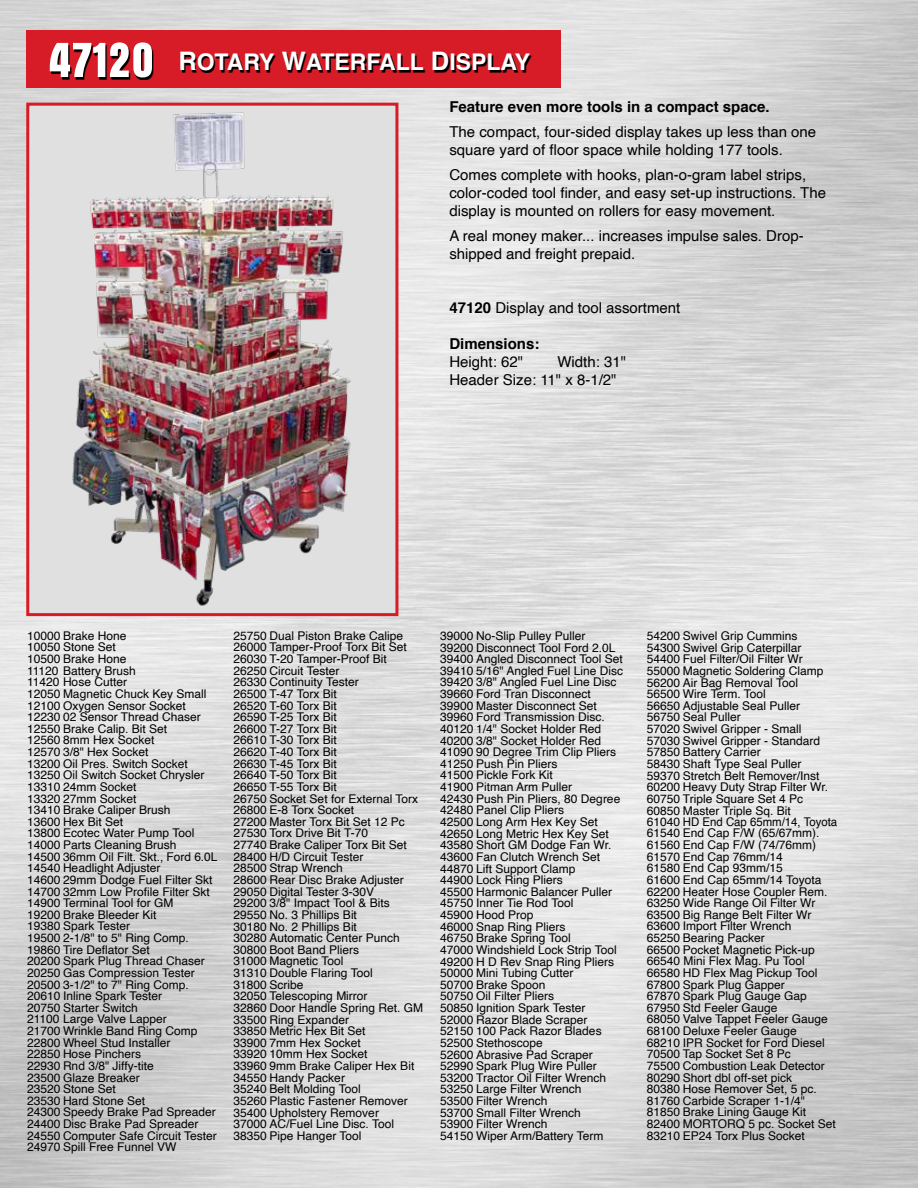
<style>
.page{position:relative;width:918px;height:1188px;background:#fff}
.page>*{position:absolute;margin:0;border:0;box-sizing:border-box;transform-origin:0 0}
.t1{font:22.95px "Helvetica Bold SC900";color:#fff}
.t2{font:15px/18px "Helvetica";color:#000}
.t3{font:700 15px "Helvetica";color:#000}
.t4{font:12px/11.7px "Helvetica";color:#000}
.s1{font-family:"LISLENEW";font-size:51px}
.s2{font-size:25.5px}
.s3{font-weight:700}
</style>
<div class="page">
<div style="left:28px;top:104px;width:369px;height:511px;background:#e0e0e0"></div>
<img style="left:72px;top:112px;width:279px;height:494px">
<div style="left:26px;top:103px;width:372px;height:513px;border:3px solid #d71c27"></div>
<div style="left:26px;top:30px;width:535px;height:58px;background:#d71c27"></div>
<svg style="left:51px;top:45px;width:102px;height:35px"></svg>
<svg style="left:182px;top:54px;width:349px;height:19px"></svg>
<h1 class="t1" style="left:49px;top:43px;width:483px"><span class="s1">47120</span> <span class="s2">R</span>OTARY <span class="s2">W</span>ATERFALL <span class="s2">D</span>ISPLAY</h1>
<p class="t3" style="left:449px;top:95px;width:322px">Feature even more tools in a compact space.</p>
<p class="t2" style="left:449px;top:123px;width:368px">The compact, four-sided display takes up less than one square yard of floor space while holding 177 tools.</p>
<p class="t2" style="left:449px;top:166px;width:378px">Comes complete with hooks, plan-o-gram label strips, color-coded tool finder, and easy set-up instructions. The display is mounted on rollers for easy movement.</p>
<p class="t2" style="left:449px;top:227px;width:356px">A real money maker... increases impulse sales. Drop&shy;shipped and freight prepaid.</p>
<p class="t2" style="left:449px;top:299px;width:232px"><span class="s3">47120</span> Display and tool assortment</p>
<p class="t3" style="left:449px;top:331px;width:92px">Dimensions:</p>
<p class="t2" style="left:449px;top:353px;width:75px">Height: 62"</p>
<p class="t2" style="left:449px;top:353px;width:178px;text-indent:108px">Width: 31"<br>Header Size: 11" x 8-1/2"</p>
<p class="t4" style="left:27px;top:630px;width:192px">10000 Brake Hone<br>10050 Stone Set<br>10500 Brake Hone<br>11120 Battery Brush<br>11420 Hose Cutter<br>12050 Magnetic Chuck Key Small<br>12100 Oxygen Sensor Socket<br>12230 02 Sensor Thread Chaser<br>12550 Brake Calip. Bit Set<br>12560 8mm Hex Socket<br>12570 3/8" Hex Socket<br>13200 Oil Pres. Switch Socket<br>13250 Oil Switch Socket Chrysler<br>13310 24mm Socket<br>13320 27mm Socket<br>13410 Brake Caliper Brush<br>13600 Hex Bit Set<br>13800 Ecotec Water Pump Tool<br>14000 Parts Cleaning Brush<br>14500 36mm Oil Filt. Skt., Ford 6.0L<br>14540 Headlight Adjuster<br>14600 29mm Dodge Fuel Filter Skt<br>14700 32mm Low Profile Filter Skt<br>14900 Terminal Tool for GM<br>19200 Brake Bleeder Kit<br>19380 Spark Tester<br>19500 2-1/8" to 5" Ring Comp.<br>19860 Tire Deflator Set<br>20200 Spark Plug Thread Chaser<br>20250 Gas Compression Tester<br>20500 3-1/2" to 7" Ring Comp.<br>20610 Inline Spark Tester<br>20750 Starter Switch<br>21100 Large Valve Lapper<br>21700 Wrinkle Band Ring Comp<br>22800 Wheel Stud Installer<br>22850 Hose Pinchers<br>22930 Rnd 3/8" Jiffy-tite<br>23500 Glaze Breaker<br>23520 Stone Set<br>23530 Hard Stone Set<br>24300 Speedy Brake Pad Spreader<br>24400 Disc Brake Pad Spreader<br>24550 Computer Safe Circuit Tester<br>24970 Spill Free Funnel VW</p>
<p class="t4" style="left:234px;top:630px;width:191px">25750 Dual Piston Brake Calipe<br>26000 Tamper-Proof Torx Bit Set<br>26030 T-20 Tamper-Proof Bit<br>26250 Circuit Tester<br>26330 Continuity Tester<br>26500 T-47 Torx Bit<br>26520 T-60 Torx Bit<br>26590 T-25 Torx Bit<br>26600 T-27 Torx Bit<br>26610 T-30 Torx Bit<br>26620 T-40 Torx Bit<br>26630 T-45 Torx Bit<br>26640 T-50 Torx Bit<br>26650 T-55 Torx Bit<br>26750 Socket Set for External Torx<br>26800 E-8 Torx Socket<br>27200 Master Torx Bit Set 12 Pc<br>27530 Torx Drive Bit T-70<br>27740 Brake Caliper Torx Bit Set<br>28400 H/D Circuit Tester<br>28500 Strap Wrench<br>28600 Rear Disc Brake Adjuster<br>29050 Digital Tester 3-30V<br>29200 3/8" Impact Tool &amp; Bits<br>29550 No. 3 Phillips Bit<br>30180 No. 2 Phillips Bit<br>30280 Automatic Center Punch<br>30800 Boot Band Pliers<br>31000 Magnetic Tool<br>31310 Double Flaring Tool<br>31800 Scribe<br>32050 Telescoping Mirror<br>32860 Door Handle Spring Ret. GM<br>33500 Ring Expander<br>33850 Metric Hex Bit Set<br>33900 7mm Hex Socket<br>33920 10mm Hex Socket<br>33960 9mm Brake Caliper Hex Bit<br>34550 Handy Packer<br>35240 Belt Molding Tool<br>35260 Plastic Fastener Remover<br>35400 Upholstery Remover<br>37000 AC/Fuel Line Disc. Tool<br>38350 Pipe Hanger Tool</p>
<p class="t4" style="left:440px;top:630px;width:185px">39000 No-Slip Pulley Puller<br>39200 Disconnect Tool Ford 2.0L<br>39400 Angled Disconnect Tool Set<br>39410 5/16" Angled Fuel Line Disc<br>39420 3/8" Angled Fuel Line Disc<br>39660 Ford Tran Disconnect<br>39900 Master Disconnect Set<br>39960 Ford Transmission Disc.<br>40120 1/4" Socket Holder Red<br>40200 3/8" Socket Holder Red<br>41090 90 Degree Trim Clip Pliers<br>41250 Push Pin Pliers<br>41500 Pickle Fork Kit<br>41900 Pitman Arm Puller<br>42430 Push Pin Pliers, 80 Degree<br>42480 Panel Clip Pliers<br>42500 Long Arm Hex Key Set<br>42650 Long Metric Hex Key Set<br>43580 Short GM Dodge Fan Wr.<br>43600 Fan Clutch Wrench Set<br>44870 Lift Support Clamp<br>44900 Lock Ring Pliers<br>45500 Harmonic Balancer Puller<br>45750 Inner Tie Rod Tool<br>45900 Hood Prop<br>46000 Snap Ring Pliers<br>46750 Brake Spring Tool<br>47000 Windshield Lock Strip Tool<br>49200 H D Rev Snap Ring Pliers<br>50000 Mini Tubing Cutter<br>50700 Brake Spoon<br>50750 Oil Filter Pliers<br>50850 Ignition Spark Tester<br>52000 Razor Blade Scraper<br>52150 100 Pack Razor Blades<br>52500 Stethoscope<br>52600 Abrasive Pad Scraper<br>52990 Spark Plug Wire Puller<br>53200 Tractor Oil Filter Wrench<br>53250 Large Filter Wrench<br>53500 Filter Wrench<br>53700 Small Filter Wrench<br>53900 Filter Wrench<br>54150 Wiper Arm/Battery Term</p>
<p class="t4" style="left:647px;top:630px;width:192px">54200 Swivel Grip Cummins<br>54300 Swivel Grip Caterpillar<br>54400 Fuel Filter/Oil Filter Wr<br>55000 Magnetic Soldering Clamp<br>56200 Air Bag Removal Tool<br>56500 Wire Term. Tool<br>56650 Adjustable Seal Puller<br>56750 Seal Puller<br>57020 Swivel Gripper - Small<br>57030 Swivel Gripper - Standard<br>57850 Battery Carrier<br>58430 Shaft Type Seal Puller<br>59370 Stretch Belt Remover/Inst<br>60200 Heavy Duty Strap Filter Wr.<br>60750 Triple Square Set 4 Pc<br>60850 Master Triple Sq. Bit<br>61040 HD End Cap 65mm/14, Toyota<br>61540 End Cap F/W (65/67mm).<br>61560 End Cap F/W (74/76mm)<br>61570 End Cap 76mm/14<br>61580 End Cap 93mm/15<br>61600 End Cap 65mm/14 Toyota<br>62200 Heater Hose Coupler Rem.<br>63250 Wide Range Oil Filter Wr<br>63500 Big Range Belt Filter Wr<br>63600 Import Filter Wrench<br>65250 Bearing Packer<br>66500 Pocket Magnetic Pick-up<br>66540 Mini Flex Mag. Pu Tool<br>66580 HD Flex Mag Pickup Tool<br>67800 Spark Plug Gapper<br>67870 Spark Plug Gauge Gap<br>67950 Std Feeler Gauge<br>68050 Valve Tappet Feeler Gauge<br>68100 Deluxe Feeler Gauge<br>68210 IPR Socket for Ford Diesel<br>70500 Tap Socket Set 8 Pc<br>75500 Combustion Leak Detector<br>80290 Short dbl off-set pick<br>80380 Hose Remover Set, 5 pc.<br>81760 Carbide Scraper 1-1/4"<br>81850 Brake Lining Gauge Kit<br>82400 MORTORQ 5 pc. Socket Set<br>83210 EP24 Torx Plus Socket</p>
</div>
